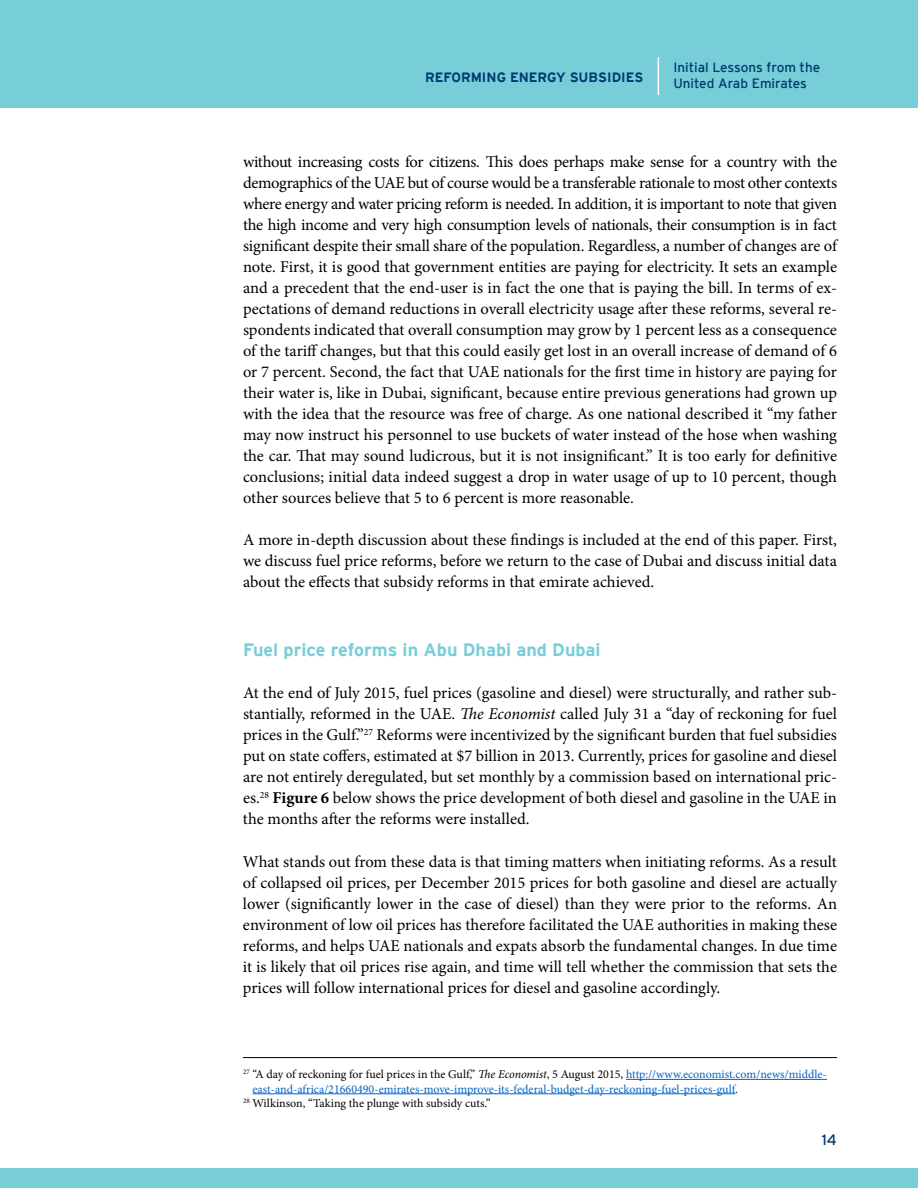
<style>
.page{position:relative;width:918px;height:1188px;background:#fff}
.page>*{position:absolute;margin:0;border:0;box-sizing:border-box;transform-origin:0 0}
.t1{font:700 18px "Interstate";color:#79ced7}
.t2{font:16.5px/21px "Minion Pro";color:#000;text-align:justify}
.t3{font:15px "Interstate";color:#003a70}
.t4{font:13.5px/16.2px "Interstate";color:#003a70}
.t5{font:700 13.5px "Interstate";color:#003a70}
.t6{font:12px "Minion Pro";color:#000}
.t7{font:12px "Minion Pro";color:#0563c1}
.s1{font-style:italic}
.s2{font-weight:700}
.s3{color:#0563c1}
.s4{color:#000}
</style>
<div class="page">
<div style="left:0;top:1168px;width:918px;height:20px;background:#79ced7"></div>
<div style="left:0;top:0;width:918px;height:108px;background:#78ced8"></div>
<hr style="left:658px;top:57px;width:1px;height:38px;background:#fff">
<hr style="left:243px;top:1057px;width:594px;height:1px;background:#000">
<hr style="left:626px;top:1079px;width:201px;height:1px;background:#0563c1">
<hr style="left:252px;top:1093px;width:483px;height:1px;background:#0563c1">
<p class="t5" style="left:425px;top:70px;width:220px">REFORMING ENERGY SUBSIDIES</p>
<p class="t4" style="left:673px;top:59px;width:148px">Initial Lessons from the<br>United Arab Emirates</p>
<p class="t2" style="left:243px;top:152px;width:596px">without increasing costs for citizens. This does perhaps make sense for a country with the demographics of the UAE but of course would be a transferable rationale to most other contexts where energy and water pricing reform is needed. In addition, it is important to note that given the high income and very high consumption levels of nationals, their consumption is in fact significant despite their small share of the population. Regardless, a number of changes are of note. First, it is good that government entities are paying for electricity. It sets an example and a precedent that the end-user is in fact the one that is paying the bill. In terms of ex&shy;pectations of demand reductions in overall electricity usage after these reforms, several re&shy;spondents indicated that overall consumption may grow by 1 percent less as a consequence of the tariff changes, but that this could easily get lost in an overall increase of demand of 6 or 7 percent. Second, the fact that UAE nationals for the first time in history are paying for their water is, like in Dubai, significant, because entire previous generations had grown up with the idea that the resource was free of charge. As one national described it “my father may now instruct his personnel to use buckets of water instead of the hose when washing the car. That may sound ludicrous, but it is not insignificant.” It is too early for definitive conclusions; initial data indeed suggest a drop in water usage of up to 10 percent, though other sources believe that 5 to 6 percent is more reasonable.</p>
<p class="t2" style="left:243px;top:530px;width:595px">A more in-depth discussion about these findings is included at the end of this paper. First, we discuss fuel price reforms, before we return to the case of Dubai and discuss initial data about the effects that subsidy reforms in that emirate achieved.</p>
<p class="t1" style="left:243px;top:640px;width:359px">Fuel price reforms in Abu Dhabi and Dubai</p>
<p class="t2" style="left:243px;top:683px;width:596px">At the end of July 2015, fuel prices (gasoline and diesel) were structurally, and rather sub&shy;stantially, reformed in the UAE. <span class="s1">The Economist</span> called July 31 a “day of reckoning for fuel prices in the Gulf.”<sup>27</sup> Reforms were incentivized by the significant burden that fuel subsidies put on state coffers, estimated at $7 billion in 2013. Currently, prices for gasoline and diesel are not entirely deregulated, but set monthly by a commission based on international pric&shy;es.<sup>28</sup> <span class="s2">Figure 6</span> below shows the price development of both diesel and gasoline in the UAE in the months after the reforms were installed.</p>
<p class="t2" style="left:243px;top:851px;width:596px">What stands out from these data is that timing matters when initiating reforms. As a result of collapsed oil prices, per December 2015 prices for both gasoline and diesel are actually lower (significantly lower in the case of diesel) than they were prior to the reforms. An environment of low oil prices has therefore facilitated the UAE authorities in making these reforms, and helps UAE nationals and expats absorb the fundamental changes. In due time it is likely that oil prices rise again, and time will tell whether the commission that sets the prices will follow international prices for diesel and gasoline accordingly.</p>
<p class="t6" style="left:243px;top:1066px;width:585px"><sup>27</sup> “A day of reckoning for fuel prices in the Gulf,” <span class="s1">The Economist</span>, 5 August 2015, <span class="s3">http://www.economist.com/news/middle-</span></p>
<p class="t7" style="left:252px;top:1081px;width:487px">east-and-africa/21660490-emirates-move-improve-its-federal-budget-day-reckoning-fuel-prices-gulf<span class="s4">.</span></p>
<p class="t6" style="left:243px;top:1095px;width:249px"><sup>28</sup> Wilkinson, “Taking the plunge with subsidy cuts.”</p>
<p class="t3" style="left:822px;top:1132px;width:17px">14</p>
</div>
